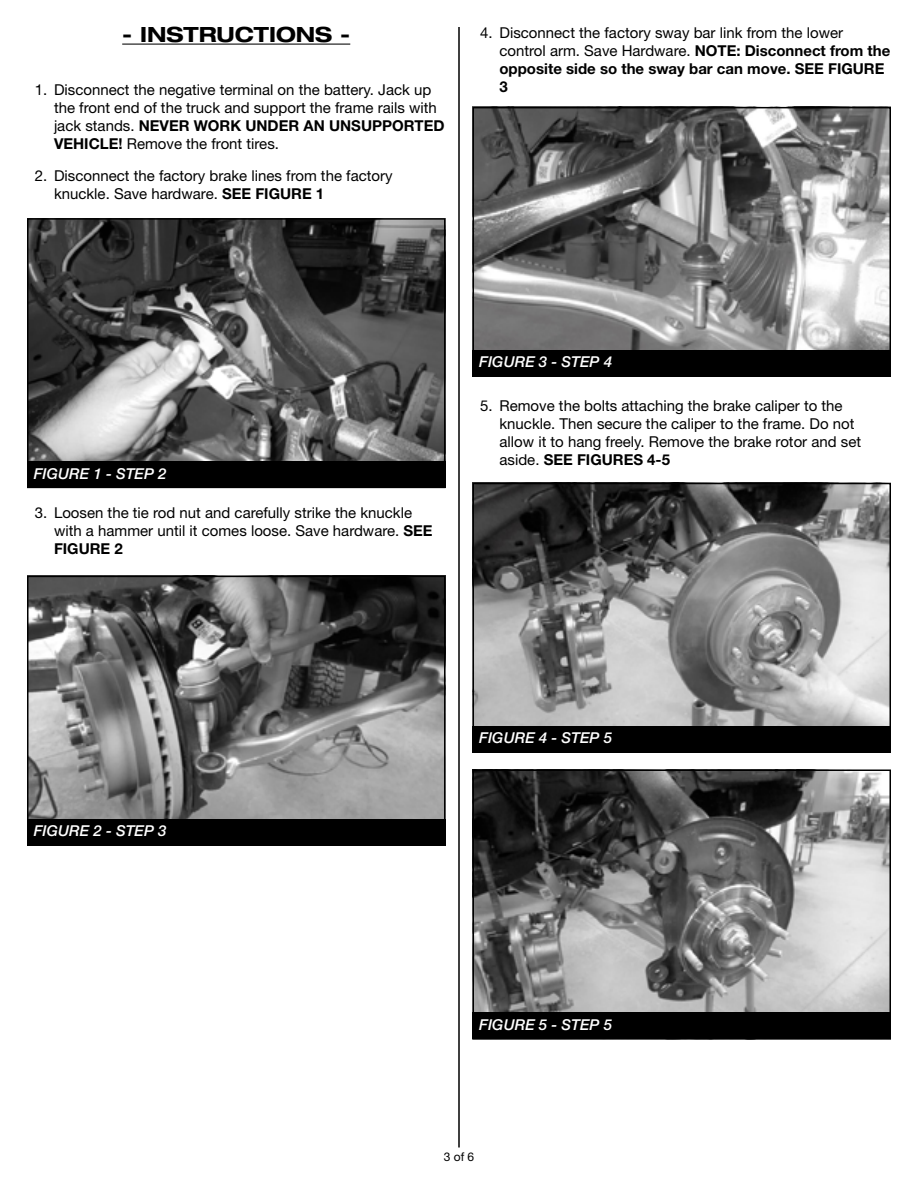
<style>
.page{position:relative;width:918px;height:1188px;background:#fff}
.page>*{position:absolute;margin:0;border:0;box-sizing:border-box;transform-origin:0 0}
.t1{font:700 expanded 21px "Helvetica Neue LT Std";color:#000}
.t2{font:15px/18px "Helvetica Neue LT Std";color:#000}
.t3{font:italic 500 15px "Helvetica Neue LT Std";color:#fff}
.t4{font:12px "Helvetica Neue LT Std";color:#000}
.s1{font-weight:700}
</style>
<div class="page">
<hr style="left:458px;top:27px;width:2px;height:1121px;background:#000">
<hr style="left:122px;top:44px;width:228px;height:1px;background:#000">
<img style="left:30px;top:221px;width:413px;height:240px">
<div style="left:27px;top:218px;width:419px;height:270px;border:2px solid #000"></div>
<div style="left:27px;top:461px;width:419px;height:27px;background:#000"></div>
<img style="left:30px;top:579px;width:413px;height:240px">
<div style="left:27px;top:576px;width:419px;height:270px;border:2px solid #000"></div>
<div style="left:27px;top:819px;width:419px;height:27px;background:#000"></div>
<img style="left:475px;top:110px;width:413px;height:240px">
<div style="left:472px;top:107px;width:419px;height:270px;border:2px solid #000"></div>
<div style="left:472px;top:350px;width:419px;height:27px;background:#000"></div>
<img style="left:475px;top:486px;width:413px;height:240px">
<div style="left:472px;top:483px;width:419px;height:270px;border:2px solid #000"></div>
<div style="left:472px;top:726px;width:419px;height:27px;background:#000"></div>
<img style="left:475px;top:773px;width:413px;height:239px">
<div style="left:472px;top:770px;width:419px;height:270px;border:2px solid #000"></div>
<div style="left:472px;top:1012px;width:419px;height:28px;background:#000"></div>
<h1 class="t1" style="left:122px;top:21px;width:230px">- INSTRUCTIONS -</h1>
<p class="t2" style="left:54px;top:81px;width:392px;text-indent:-19px">1. Disconnect the negative terminal on the battery. Jack up the front end of the truck and support the frame rails with jack stands. <span class="s1">NEVER WORK UNDER AN UNSUPPORTED VEHICLE!</span> Remove the front tires.</p>
<p class="t2" style="left:54px;top:166px;width:340px;text-indent:-19px">2. Disconnect the factory brake lines from the factory knuckle. Save hardware. <span class="s1">SEE FIGURE 1</span></p>
<p class="t2" style="left:500px;top:23px;width:392px;text-indent:-19px">4. Disconnect the factory sway bar link from the lower control arm. Save Hardware. <span class="s1">NOTE: Disconnect from the opposite side so the sway bar can move. SEE FIGURE 3</span></p>
<p class="t3" style="left:34px;top:464px;width:134px">FIGURE 1 - STEP 2</p>
<p class="t2" style="left:54px;top:504px;width:380px;text-indent:-19px">3. Loosen the tie rod nut and carefully strike the knuckle with a hammer until it comes loose. Save hardware. <span class="s1">SEE<br>FIGURE 2</span></p>
<p class="t3" style="left:479px;top:353px;width:134px">FIGURE 3 - STEP 4</p>
<p class="t2" style="left:500px;top:397px;width:363px;text-indent:-19px">5. Remove the bolts attaching the brake caliper to the knuckle. Then secure the caliper to the frame. Do not allow it to hang freely. Remove the brake rotor and set aside. <span class="s1">SEE FIGURES 4-5</span></p>
<p class="t3" style="left:34px;top:822px;width:134px">FIGURE 2 - STEP 3</p>
<p class="t3" style="left:479px;top:729px;width:134px">FIGURE 4 - STEP 5</p>
<p class="t3" style="left:479px;top:1016px;width:134px">FIGURE 5 - STEP 5</p>
<p class="t4" style="left:444px;top:1150px;width:32px">3 of 6</p>
</div>
